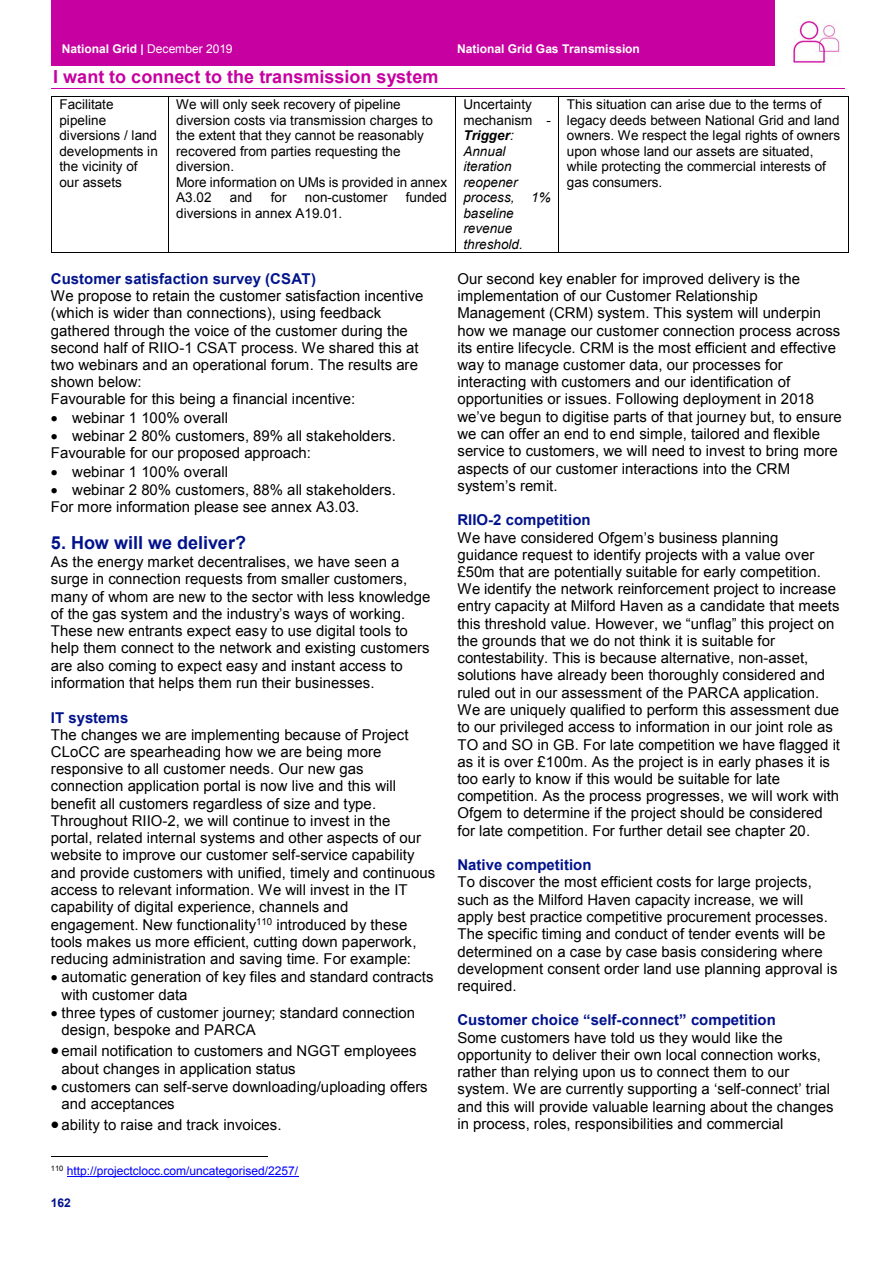
<style>
.page{position:relative;width:893px;height:1263px;background:#fff}
.page>*{position:absolute;margin:0;border:0;box-sizing:border-box;transform-origin:0 0}
.t1{font:700 18px "Arial";color:#c700a1}
.t2{font:700 18px "Arial";color:#00128c}
.t3{font:15px/17.2px "Arial";color:#000}
.t4{font:700 15px "Arial";color:#00128c}
.t5{font:700 15px "Arial";color:#00148c}
.t6{font:13.5px/15.5px "Arial";letter-spacing:.005em;color:#000}
.t7{font:italic 13.5px/15.5px "Arial";letter-spacing:.005em;color:#000}
.t8{font:700 12px "Arial";color:#fff}
.t9{font:12px "Arial";letter-spacing:-.005em;color:#00f}
.t10{font:700 12px "Arial";color:#00148c}
.s1{font-weight:400}
.s2{font-style:normal}
.s3{font-weight:700}
</style>
<div class="page">
<hr style="left:51px;top:88px;width:793px;height:1px;background:#c700a1">
<div style="left:51px;top:0;width:395px;height:66px;background:#c700a1"></div>
<div style="left:446px;top:0;width:328px;height:66px;background:#c700a1"></div>
<img style="left:792px;top:20px;width:48px;height:46px">
<hr style="left:52px;top:96px;width:116px;height:1px;background:#000">
<hr style="left:168px;top:96px;width:287px;height:1px;background:#000">
<hr style="left:455px;top:96px;width:103px;height:1px;background:#000">
<hr style="left:559px;top:96px;width:289px;height:1px;background:#000">
<hr style="left:51px;top:96px;width:1px;height:156px;background:#000">
<hr style="left:52px;top:252px;width:116px;height:1px;background:#000">
<hr style="left:168px;top:96px;width:1px;height:156px;background:#000">
<hr style="left:168px;top:252px;width:287px;height:1px;background:#000">
<hr style="left:455px;top:96px;width:1px;height:156px;background:#000">
<hr style="left:455px;top:252px;width:103px;height:1px;background:#000">
<hr style="left:558px;top:96px;width:1px;height:156px;background:#000">
<hr style="left:559px;top:252px;width:289px;height:1px;background:#000">
<hr style="left:848px;top:96px;width:1px;height:156px;background:#000">
<hr style="left:51px;top:1156px;width:216px;height:1px;background:#000">
<hr style="left:67px;top:1176px;width:231px;height:1px;background:#00f">
<p class="t8" style="left:62px;top:42px;width:172px">National Grid | <span class="s1">December 2019</span></p>
<p class="t8" style="left:457px;top:42px;width:184px">National Grid Gas Transmission</p>
<p class="t1" style="left:53px;top:67px;width:387px">I want to connect to the transmission system</p>
<p class="t6" style="left:59px;top:97px;width:100px">Facilitate pipeline diversions / land developments in the vicinity of our assets</p>
<p class="t6" style="left:176px;top:97px;width:272px">We will only seek recovery of pipeline diversion costs via transmission charges to the extent that they cannot be reasonably recovered from parties requesting the diversion.<br>More information on UMs is provided in annex<br>A3.02</p>
<p class="t6" style="left:230px;top:190px;width:24px">and</p>
<p class="t6" style="left:271px;top:190px;width:17px">for</p>
<p class="t6" style="left:305px;top:190px;width:84px">non-customer</p>
<p class="t6" style="left:406px;top:190px;width:43px">funded</p>
<p class="t6" style="left:176px;top:205px;width:167px">diversions in annex A19.01.</p>
<p class="t5" style="left:51px;top:270px;width:266px">Customer satisfaction survey (CSAT)</p>
<p class="t3" style="left:51px;top:287px;width:374px">We propose to retain the customer satisfaction incentive (which is wider than connections), using feedback gathered through the voice of the customer during the second half of RIIO-1 CSAT process. We shared this at two webinars and an operational forum. The results are shown below:<br>Favourable for this being a financial incentive:</p>
<p class="t3" style="left:51px;top:409px;width:179px">• webinar 1 100% overall</p>
<p class="t3" style="left:51px;top:427px;width:346px">• webinar 2 80% customers, 89% all stakeholders.<br>Favourable for our proposed approach:</p>
<p class="t3" style="left:51px;top:463px;width:179px">• webinar 1 100% overall</p>
<p class="t3" style="left:51px;top:481px;width:346px">• webinar 2 80% customers, 88% all stakeholders.<br>For more information please see annex A3.03.</p>
<p class="t2" style="left:51px;top:533px;width:197px">5. How will we deliver?</p>
<p class="t3" style="left:51px;top:553px;width:381px">As the energy market decentralises, we have seen a surge in connection requests from smaller customers, many of whom are new to the sector with less knowledge of the gas system and the industry’s ways of working.<br>These new entrants expect easy to use digital tools to help them connect to the network and existing customers are also coming to expect easy and instant access to information that helps them run their businesses.</p>
<p class="t4" style="left:51px;top:709px;width:79px">IT systems</p>
<p class="t3" style="left:51px;top:726px;width:386px">The changes we are implementing because of Project CLoCC are spearheading how we are being more responsive to all customer needs. Our new gas connection application portal is now live and this will benefit all customers regardless of size and type.<br>Throughout RIIO-2, we will continue to invest in the portal, related internal systems and other aspects of our website to improve our customer self-service capability and provide customers with unified, timely and continuous access to relevant information. We will invest in the IT capability of digital experience, channels and engagement. New functionality<sup>110</sup> introduced by these tools makes us more efficient, cutting down paperwork, reducing administration and saving time. For example:</p>
<p class="t3" style="left:62px;top:968px;width:373px;text-indent:-11px">• automatic generation of key files and standard contracts with customer data</p>
<p class="t3" style="left:62px;top:1004px;width:355px;text-indent:-11px">• three types of customer journey; standard connection design, bespoke and PARCA</p>
<p class="t3" style="left:62px;top:1042px;width:356px;text-indent:-11px">• email notification to customers and NGGT employees about changes in application status</p>
<p class="t3" style="left:62px;top:1078px;width:367px;text-indent:-11px">• customers can self-serve downloading/uploading offers and acceptances</p>
<p class="t3" style="left:51px;top:1116px;width:232px">• ability to raise and track invoices.</p>
<p class="t9" style="left:51px;top:1164px;width:249px"><sup>110</sup> http://projectclocc.com/uncategorised/2257/</p>
<p class="t10" style="left:51px;top:1196px;width:22px">162</p>
<p class="t7" style="left:463px;top:97px;width:89px"><span class="s2">Uncertainty mechanism -<br></span><span class="s3">Trigger</span>:<br>Annual iteration reopener process, 1% baseline revenue threshold.</p>
<p class="t6" style="left:567px;top:97px;width:275px">This situation can arise due to the terms of legacy deeds between National Grid and land owners. We respect the legal rights of owners upon whose land our assets are situated, while protecting the commercial interests of gas consumers.</p>
<p class="t3" style="left:457px;top:270px;width:386px">Our second key enabler for improved delivery is the implementation of our Customer Relationship Management (CRM) system. This system will underpin how we manage our customer connection process across its entire lifecycle. CRM is the most efficient and effective way to manage customer data, our processes for interacting with customers and our identification of opportunities or issues. Following deployment in 2018 we’ve begun to digitise parts of that journey but, to ensure we can offer an end to end simple, tailored and flexible service to customers, we will need to invest to bring more aspects of our customer interactions into the CRM system’s remit.</p>
<p class="t4" style="left:457px;top:512px;width:135px">RIIO-2 competition</p>
<p class="t3" style="left:457px;top:529px;width:384px">We have considered Ofgem’s business planning guidance request to identify projects with a value over £50m that are potentially suitable for early competition.<br>We identify the network reinforcement project to increase entry capacity at Milford Haven as a candidate that meets this threshold value. However, we “unflag” this project on the grounds that we do not think it is suitable for contestability. This is because alternative, non-asset, solutions have already been thoroughly considered and ruled out in our assessment of the PARCA application.<br>We are uniquely qualified to perform this assessment due to our privileged access to information in our joint role as TO and SO in GB. For late competition we have flagged it as it is over £100m. As the project is in early phases it is too early to know if this would be suitable for late competition. As the process progresses, we will work with Ofgem to determine if the project should be considered for late competition. For further detail see chapter 20.</p>
<p class="t4" style="left:457px;top:857px;width:136px">Native competition</p>
<p class="t3" style="left:457px;top:874px;width:382px">To discover the most efficient costs for large projects, such as the Milford Haven capacity increase, we will apply best practice competitive procurement processes.<br>The specific timing and conduct of tender events will be determined on a case by case basis considering where development consent order land use planning approval is required.</p>
<p class="t4" style="left:457px;top:1012px;width:320px">Customer choice “self-connect” competition</p>
<p class="t3" style="left:457px;top:1029px;width:378px">Some customers have told us they would like the opportunity to deliver their own local connection works, rather than relying upon us to connect them to our system. We are currently supporting a ‘self-connect’ trial and this will provide valuable learning about the changes in process, roles, responsibilities and commercial</p>
</div>
